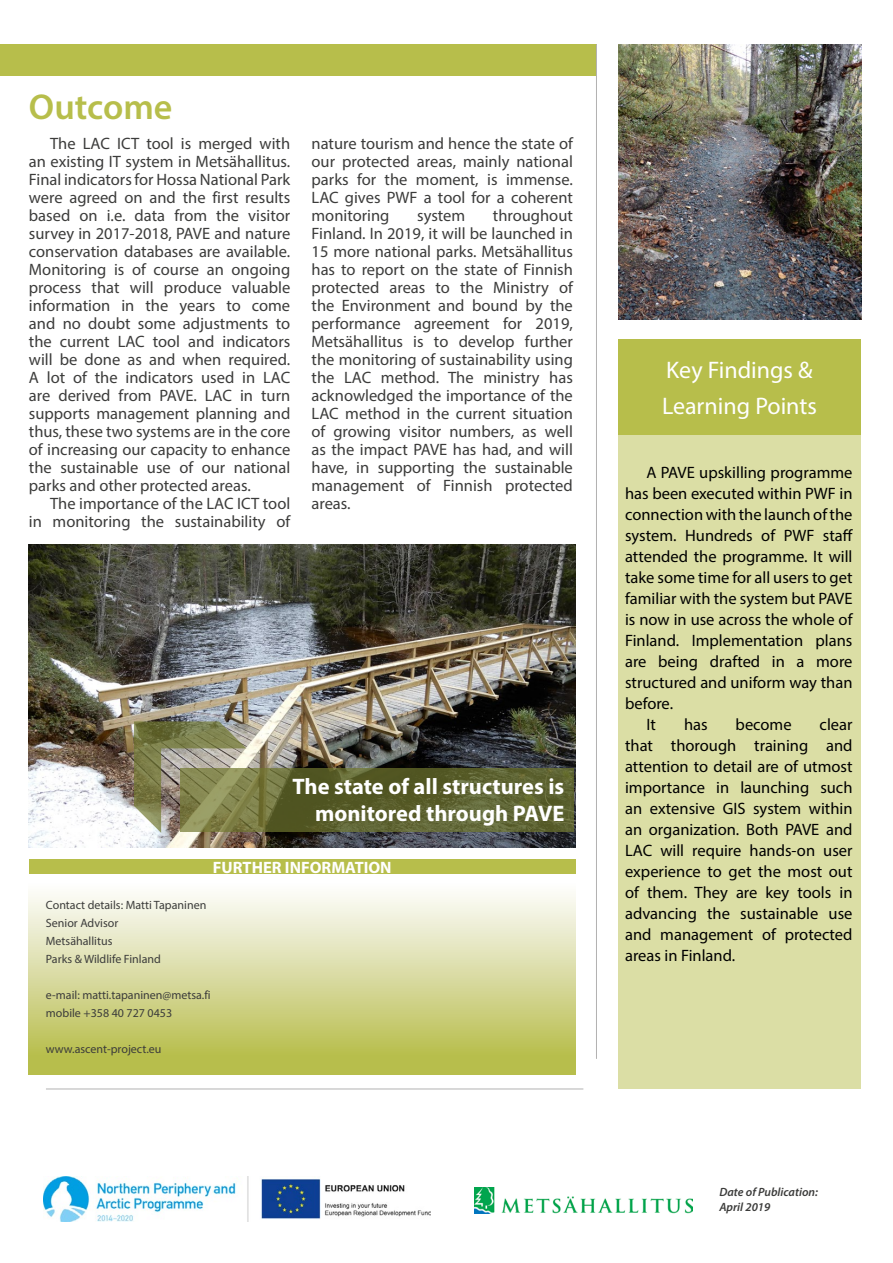
<style>
.page{position:relative;width:893px;height:1263px;background:#fff}
.page>*{position:absolute;margin:0;border:0;box-sizing:border-box;transform-origin:0 0}
.t1{font:600 36px "Myriad Pro";color:#b7be4b}
.t2{font:24px/36px "Myriad Pro";color:#fff}
.t3{font:700 22.5px/27px "Myriad Pro";color:#fff;text-align:right}
.t4{font:16.5px/18px "Myriad Pro";color:#3c3c3b;text-align:justify}
.t5{font:16.5px/21px "Myriad Pro";color:#000;text-align:justify}
.t6{font:700 16.5px "Myriad Pro";color:#fff}
.t7{font:12px/18px "Myriad Pro";color:#3c3c3b}
.t8{font:italic 600 12px/15px "Myriad Pro";color:#3c3c3b}
</style>
<div class="page">
<div style="left:618px;top:435px;width:243px;height:654px;background:#dbdea5"></div>
<div style="left:618px;top:339px;width:243px;height:96px;background:#b7be4b"></div>
<div style="left:0;top:44px;width:596px;height:32px;background:#b7be4b"></div>
<div style="left:29px;top:860px;width:547px;height:214px;background:linear-gradient(to bottom,#fff,#b3b941)"></div>
<img style="left:29px;top:544px;width:547px;height:303px">
<div style="left:29px;top:860px;width:547px;height:14px;background:#b7be4b"></div>
<hr style="left:596px;top:44px;width:1px;height:1015px;background:#b3b2b2">
<img style="left:618px;top:44px;width:243px;height:276px">
<svg style="left:246px;top:768px;width:327px;height:63px;background:#5d622f"></svg>
<svg style="left:134px;top:721px;width:112px;height:112px;background:#8e8e66"></svg>
<hr style="left:46px;top:1089px;width:537px;height:1px;background:#b3b2b2">
<img style="left:474px;top:1188px;width:219px;height:25px">
<img style="left:44px;top:1176px;width:386px;height:46px">
<h1 class="t1" style="left:29px;top:84px;width:145px">Outcome</h1>
<p class="t4" style="left:29px;top:134px;width:263px;text-indent:21px">The LAC ICT tool is merged with an existing IT system in Metsähallitus.<br>Final indicators for Hossa National Park were agreed on and the first results based on i.e. data from the visitor survey in 2017-2018, PAVE and nature conservation databases are available.<br>Monitoring is of course an ongoing process that will produce valuable information in the years to come and no doubt some adjustments to the current LAC tool and indicators will be done as and when required.<br>A lot of the indicators used in LAC are derived from PAVE. LAC in turn supports management planning and thus, these two systems are in the core of increasing our capacity to enhance the sustainable use of our national parks and other protected areas.</p>
<p class="t4" style="left:29px;top:494px;width:263px;text-align:right">The importance of the LAC ICT tool<br>in monitoring the sustainability of</p>
<p class="t4" style="left:312px;top:134px;width:263px">nature tourism and hence the state of our protected areas, mainly national parks for the moment, is immense.<br>LAC gives PWF a tool for a coherent monitoring</p>
<p class="t4" style="left:312px;top:206px;width:263px;text-indent:181px">throughout Finland. In 2019, it will be launched in 15 more national parks. Metsähallitus has to report on the state of Finnish protected areas to the Ministry of the Environment and bound by the performance agreement for 2019, Metsähallitus is to develop further the monitoring of sustainability using the LAC method. The ministry has acknowledged the importance of the LAC method in the current situation of growing visitor numbers, as well as the impact PAVE has had, and will have, in supporting the sustainable management of Finnish protected areas.</p>
<p class="t4" style="left:417px;top:206px;width:50px">system</p>
<h3 class="t3" style="left:292px;top:772px;width:273px">The state of all structures is monitored through PAVE</h3>
<p class="t6" style="left:213px;top:857px;width:180px">FURTHER INFORMATION</p>
<p class="t7" style="left:46px;top:895px;width:162px">Contact details: Matti Tapaninen<br>Senior Advisor<br>Metsähallitus<br>Parks &amp; Wildlife Finland</p>
<p class="t7" style="left:46px;top:985px;width:166px">e-mail: matti.tapaninen@metsa.fi mobile +358 40 727 0453</p>
<p class="t7" style="left:46px;top:1039px;width:117px">www.ascent-project.eu</p>
<h2 class="t2" style="left:662px;top:352px;width:156px">Key Findings &amp;<br>Learning Points</h2>
<p class="t5" style="left:646px;top:462px;width:208px">A PAVE upskilling programme</p>
<p class="t5" style="left:625px;top:483px;width:229px">has been executed within PWF in</p>
<p class="t5" style="left:625px;top:504px;width:229px">connection with the launch of the</p>
<p class="t5" style="left:625px;top:525px;width:230px">system. Hundreds of PWF staff</p>
<p class="t5" style="left:625px;top:546px;width:229px">attended the programme. It will</p>
<p class="t5" style="left:625px;top:567px;width:229px">take some time for all users to get</p>
<p class="t5" style="left:625px;top:588px;width:229px">familiar with the system but PAVE</p>
<p class="t5" style="left:625px;top:609px;width:229px">is now in use across the whole of</p>
<p class="t5" style="left:625px;top:630px;width:229px">Finland. Implementation plans</p>
<p class="t5" style="left:625px;top:651px;width:229px">are being drafted in a more</p>
<p class="t5" style="left:625px;top:672px;width:229px">structured and uniform way than</p>
<p class="t5" style="left:625px;top:693px;width:50px">before.</p>
<p class="t5" style="left:646px;top:714px;width:11px">It</p>
<p class="t5" style="left:684px;top:714px;width:25px">has</p>
<p class="t5" style="left:736px;top:714px;width:58px">become</p>
<p class="t5" style="left:625px;top:714px;width:229px;text-indent:195px">clear that thorough training and attention to detail are of utmost importance in launching such an extensive GIS system within an organization. Both PAVE and LAC will require hands-on user experience to get the most out of them. They are key tools in advancing the sustainable use and management of protected areas in Finland.</p>
<p class="t8" style="left:719px;top:1184px;width:100px">Date of Publication:<br>April 2019</p>
</div>
